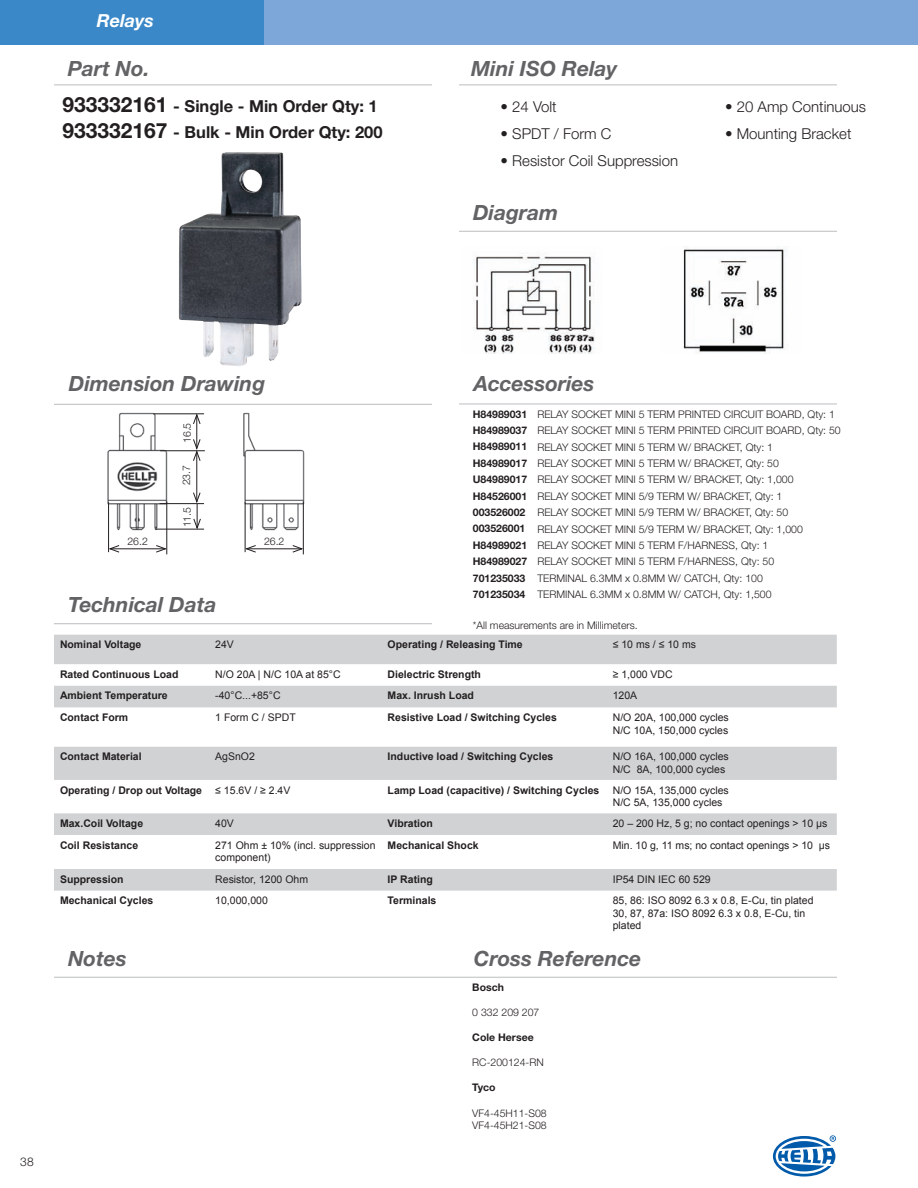
<style>
.page{position:relative;width:918px;height:1188px;background:#fff}
.page>*{position:absolute;margin:0;border:0;box-sizing:border-box;transform-origin:0 0}
.t1{font:italic 700 21px "Helvetica Neue";color:#636366}
.t2{font:italic 700 18px "Helvetica Neue";color:#fff}
.t3{font:700 16.5px/25.2px "Helvetica Neue";color:#231f20}
.t4{font:300 15px "Helvetica Neue";color:#231f20}
.t5{font:300 12px "Helvetica Neue";color:#231f20}
.t6{font:300 10.5px/16.4px "Helvetica Neue";color:#231f20}
.t7{font:10.5px/12.6px "Arial";color:#231f20}
.t8{font:700 10.5px "Arial";color:#231f20}
.t9{font:700 10.5px "Helvetica Neue";color:#231f20}
.s1{font-size:21px}
.s2{font-weight:700}
</style>
<div class="page">
<div style="left:0;top:0;width:918px;height:45px;background:#7ca7d8"></div>
<div style="left:0;top:0;width:264px;height:45px;background:#3b88c8"></div>
<hr style="left:54px;top:623px;width:378px;height:1px;background:#bcbdc0">
<hr style="left:54px;top:977px;width:783px;height:1px;background:#bcbdc0">
<hr style="left:54px;top:85px;width:378px;height:1px;background:#bcbdc0">
<hr style="left:459px;top:85px;width:378px;height:1px;background:#bcbdc0">
<hr style="left:54px;top:404px;width:378px;height:1px;background:#bcbdc0">
<hr style="left:459px;top:404px;width:378px;height:1px;background:#bcbdc0">
<hr style="left:459px;top:231px;width:378px;height:1px;background:#bcbdc0">
<svg style="left:773px;top:1135px;width:63px;height:42px"></svg>
<svg style="left:54px;top:635px;width:783px;height:256px"></svg>
<img style="left:473px;top:253px;width:122px;height:101px">
<img style="left:683px;top:246px;width:105px;height:108px">
<img style="left:223px;top:152px;width:79px;height:154px">
<img style="left:179px;top:153px;width:120px;height:213px">
<img style="left:107px;top:412px;width:198px;height:143px">
<hr style="left:160px;top:450px;width:45px;height:1px;background:#231f20">
<hr style="left:159px;top:503px;width:45px;height:1px;background:#231f20">
<hr style="left:153px;top:413px;width:51px;height:1px;background:#231f20">
<hr style="left:155px;top:529px;width:49px;height:1px;background:#231f20">
<hr style="left:245px;top:502px;width:1px;height:50px;background:#231f20">
<hr style="left:108px;top:502px;width:1px;height:50px;background:#231f20">
<hr style="left:303px;top:502px;width:1px;height:52px;background:#231f20">
<hr style="left:166px;top:502px;width:1px;height:52px;background:#231f20">
<hr style="left:196px;top:452px;width:1px;height:50px;background:#231f20">
<hr style="left:196px;top:415px;width:1px;height:33px;background:#231f20">
<svg style="left:193px;top:413px;width:8px;height:12px"></svg>
<svg style="left:193px;top:438px;width:8px;height:24px"></svg>
<svg style="left:193px;top:492px;width:8px;height:38px"></svg>
<hr style="left:247px;top:548px;width:55px;height:1px;background:#231f20">
<svg style="left:292px;top:545px;width:12px;height:8px"></svg>
<svg style="left:244px;top:545px;width:13px;height:8px"></svg>
<hr style="left:110px;top:548px;width:55px;height:1px;background:#231f20">
<svg style="left:155px;top:545px;width:13px;height:8px"></svg>
<svg style="left:108px;top:545px;width:12px;height:8px"></svg>
<h2 class="t2" style="left:97px;top:10px;width:59px">Relays</h2>
<h1 class="t1" style="left:68px;top:55px;width:83px">Part No.</h1>
<h3 class="t3" style="left:62px;top:94px;width:322px"><span class="s1">933332161</span> - Single - Min Order Qty: 1<br><span class="s1">933332167</span> - Bulk - Min Order Qty: 200</h3>
<h1 class="t1" style="left:471px;top:55px;width:148px">Mini ISO Relay</h1>
<h3 class="t4" style="left:501px;top:98px;width:58px">• 24 Volt</h3>
<h3 class="t4" style="left:501px;top:125px;width:112px">• SPDT / Form C</h3>
<h3 class="t4" style="left:501px;top:152px;width:179px">• Resistor Coil Suppression</h3>
<h1 class="t1" style="left:473px;top:199px;width:87px">Diagram</h1>
<h3 class="t4" style="left:725px;top:98px;width:143px">• 20 Amp Continuous</h3>
<h3 class="t4" style="left:725px;top:125px;width:128px">• Mounting Bracket</h3>
<p class="t5" style="left:20px;top:1154px;width:15px">38</p>
<h1 class="t1" style="left:69px;top:370px;width:198px">Dimension Drawing</h1>
<h1 class="t1" style="left:474px;top:371px;width:122px">Accessories</h1>
<p class="t6" style="left:179px;top:443px;width:22px;rotate:-90deg">16.5</p>
<p class="t6" style="left:178px;top:485px;width:22px;rotate:-90deg">23.7</p>
<p class="t6" style="left:179px;top:527px;width:22px;rotate:-90deg">11.5</p>
<p class="t6" style="left:127px;top:532px;width:22px">26.2</p>
<p class="t6" style="left:264px;top:532px;width:22px">26.2</p>
<h1 class="t1" style="left:68px;top:592px;width:150px">Technical Data</h1>
<p class="t6" style="left:473px;top:406px;width:369px"><span class="s2">H84989031</span> RELAY SOCKET MINI 5 TERM PRINTED CIRCUIT BOARD, Qty: 1<br><span class="s2">H84989037</span> RELAY SOCKET MINI 5 TERM PRINTED CIRCUIT BOARD, Qty: 50<br><span class="s2">H84989011</span> RELAY SOCKET MINI 5 TERM W/ BRACKET, Qty: 1<br><span class="s2">H84989017</span> RELAY SOCKET MINI 5 TERM W/ BRACKET, Qty: 50<br><span class="s2">U84989017</span> RELAY SOCKET MINI 5 TERM W/ BRACKET, Qty: 1,000<br><span class="s2">H84526001</span> RELAY SOCKET MINI 5/9 TERM W/ BRACKET, Qty: 1<br><span class="s2">003526002</span> RELAY SOCKET MINI 5/9 TERM W/ BRACKET, Qty: 50<br><span class="s2">003526001</span> RELAY SOCKET MINI 5/9 TERM W/ BRACKET, Qty: 1,000<br><span class="s2">H84989021</span> RELAY SOCKET MINI 5 TERM F/HARNESS, Qty: 1<br><span class="s2">H84989027</span> RELAY SOCKET MINI 5 TERM F/HARNESS, Qty: 50<br><span class="s2">701235033</span> TERMINAL 6.3MM x 0.8MM W/ CATCH, Qty: 100<br><span class="s2">701235034</span> TERMINAL 6.3MM x 0.8MM W/ CATCH, Qty: 1,500</p>
<p class="t6" style="left:473px;top:616px;width:166px">*All measurements are in Millimeters.</p>
<p class="t8" style="left:60px;top:639px;width:83px">Nominal Voltage</p>
<p class="t7" style="left:215px;top:638px;width:20px">24V</p>
<p class="t8" style="left:388px;top:639px;width:137px">Operating / Releasing Time</p>
<p class="t7" style="left:613px;top:638px;width:85px">≤ 10 ms / ≤ 10 ms</p>
<p class="t8" style="left:60px;top:668px;width:120px">Rated Continuous Load</p>
<p class="t7" style="left:215px;top:668px;width:127px">N/O 20A | N/C 10A at 85°C</p>
<p class="t8" style="left:388px;top:668px;width:95px">Dielectric Strength</p>
<p class="t7" style="left:613px;top:668px;width:62px">≥ 1,000 VDC</p>
<p class="t8" style="left:60px;top:690px;width:109px">Ambient Temperature</p>
<p class="t7" style="left:215px;top:689px;width:67px">-40°C...+85°C</p>
<p class="t8" style="left:388px;top:690px;width:88px">Max. Inrush Load</p>
<p class="t7" style="left:613px;top:689px;width:26px">120A</p>
<p class="t8" style="left:60px;top:711px;width:70px">Contact Form</p>
<p class="t7" style="left:215px;top:711px;width:82px">1 Form C / SPDT</p>
<p class="t8" style="left:388px;top:711px;width:171px">Resistive Load / Switching Cycles</p>
<p class="t7" style="left:613px;top:711px;width:118px">N/O 20A, 100,000 cycles<br>N/C 10A, 150,000 cycles</p>
<p class="t8" style="left:60px;top:751px;width:83px">Contact Material</p>
<p class="t7" style="left:215px;top:750px;width:41px">AgSnO2</p>
<p class="t8" style="left:388px;top:751px;width:167px">Inductive load / Switching Cycles</p>
<p class="t7" style="left:613px;top:750px;width:118px">N/O 16A, 100,000 cycles<br>N/C 8A, 100,000 cycles</p>
<p class="t8" style="left:60px;top:784px;width:144px">Operating / Drop out Voltage</p>
<p class="t7" style="left:215px;top:784px;width:77px">≤ 15.6V / ≥ 2.4V</p>
<p class="t8" style="left:388px;top:784px;width:213px">Lamp Load (capacitive) / Switching Cycles</p>
<p class="t7" style="left:613px;top:784px;width:118px">N/O 15A, 135,000 cycles<br>N/C 5A, 135,000 cycles</p>
<p class="t8" style="left:60px;top:817px;width:85px">Max.Coil Voltage</p>
<p class="t7" style="left:215px;top:817px;width:20px">40V</p>
<p class="t8" style="left:388px;top:817px;width:47px">Vibration</p>
<p class="t7" style="left:613px;top:817px;width:216px">20 – 200 Hz, 5 g; no contact openings &gt; 10 µs</p>
<p class="t8" style="left:60px;top:839px;width:80px">Coil Resistance</p>
<p class="t7" style="left:215px;top:839px;width:162px">271 Ohm ± 10% (incl. suppression component)</p>
<p class="t8" style="left:388px;top:839px;width:93px">Mechanical Shock</p>
<p class="t7" style="left:613px;top:839px;width:219px">Min. 10 g, 11 ms; no contact openings &gt; 10 µs</p>
<p class="t8" style="left:60px;top:873px;width:65px">Suppression</p>
<p class="t7" style="left:215px;top:873px;width:94px">Resistor, 1200 Ohm</p>
<p class="t8" style="left:388px;top:873px;width:47px">IP Rating</p>
<p class="t7" style="left:613px;top:873px;width:100px">IP54 DIN IEC 60 529</p>
<p class="t8" style="left:60px;top:895px;width:95px">Mechanical Cycles</p>
<p class="t7" style="left:215px;top:894px;width:54px">10,000,000</p>
<p class="t8" style="left:388px;top:895px;width:50px">Terminals</p>
<p class="t7" style="left:613px;top:894px;width:202px">85, 86: ISO 8092 6.3 x 0.8, E-Cu, tin plated<br>30, 87, 87a: ISO 8092 6.3 x 0.8, E-Cu, tin plated</p>
<h1 class="t1" style="left:68px;top:945px;width:60px">Notes</h1>
<h1 class="t1" style="left:474px;top:945px;width:169px">Cross Reference</h1>
<p class="t9" style="left:472px;top:980px;width:33px">Bosch</p>
<p class="t6" style="left:472px;top:1004px;width:69px">0 332 209 207</p>
<p class="t9" style="left:472px;top:1031px;width:63px">Cole Hersee</p>
<p class="t6" style="left:472px;top:1054px;width:73px">RC-200124-RN</p>
<p class="t9" style="left:472px;top:1081px;width:25px">Tyco</p>
<p class="t6" style="left:472px;top:1106px;width:76px;line-height:12.6px">VF4-45H11-S08<br>VF4-45H21-S08</p>
</div>
